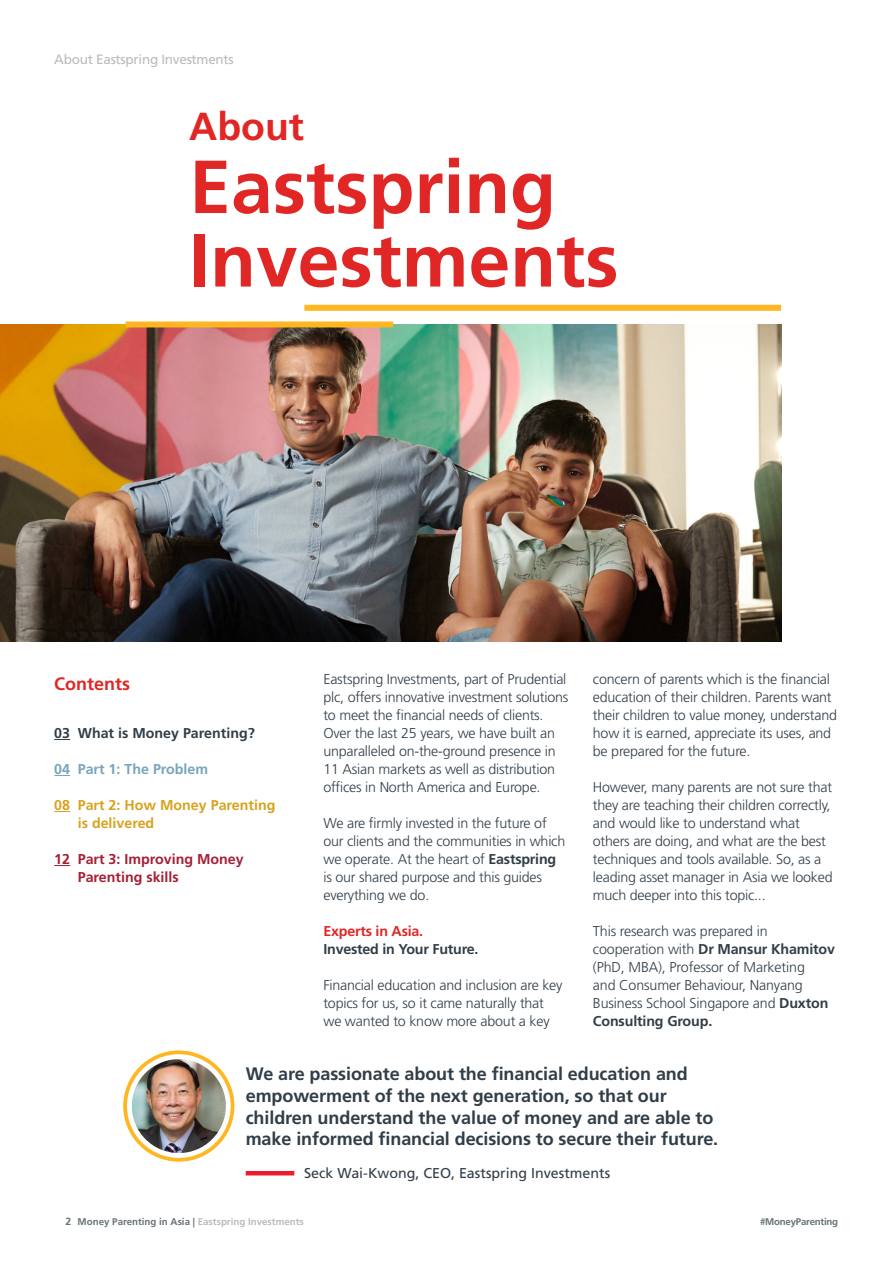
<style>
.page{position:relative;width:893px;height:1263px;background:#fff}
.page>*{position:absolute;margin:0;border:0;box-sizing:border-box;transform-origin:0 0}
.t1{font:700 75px/73.5px "Frutiger LT Std";color:#e12725}
.t2{font:700 39px "Frutiger LT Std";color:#e12725}
.t3{font:700 18px/21.6px "Frutiger LT Std";letter-spacing:-.005em;color:#313e48}
.t4{font:700 18px "Frutiger LT Std";color:#e12725}
.t5{font:300 14.25px/18px "Frutiger LT Std";letter-spacing:-.015em;color:#313e48}
.t6{font:700 14.25px/18px "Frutiger LT Std";letter-spacing:-.015em;color:#313e48}
.t7{font:14.25px "Frutiger LT Std";color:#313e48}
.t8{font:700 14.25px/18px "Frutiger LT Std";color:#a62035}
.t9{font:700 14.25px/18px "Frutiger LT Std";color:#d8a21d}
.t10{font:700 14.25px "Frutiger LT Std";color:#77a6bb}
.t11{font:13.5px "Frutiger LT Std";letter-spacing:-.02em;color:#babbbe}
.t12{font:700 9.75px "Frutiger LT Std";color:#687379}
.t13{font:700 9.75px "Frutiger LT Std";letter-spacing:-.025em;color:#687379}
.s1{font-weight:700}
.s2{color:#e12725}
.s3{font-size:10.5px}
.s4{color:#babbbe}
</style>
<div class="page">
<img style="left:0;top:324px;width:781px;height:317px">
<div style="left:304px;top:305px;width:477px;height:6px;background:#ffb620"></div>
<div style="left:126px;top:321px;width:267px;height:6px;background:#ffb620"></div>
<img style="left:132px;top:1059px;width:94px;height:94px;border-radius:47px">
<div style="left:123px;top:1050px;width:111px;height:112px;border:4px solid #ffb620;border-radius:50%"></div>
<hr style="left:246px;top:1171px;width:48px;height:4px;background:#ee1b2c">
<svg style="left:54px;top:739px;width:16px;height:1px"></svg>
<svg style="left:54px;top:775px;width:16px;height:1px"></svg>
<svg style="left:54px;top:811px;width:16px;height:1px"></svg>
<svg style="left:54px;top:865px;width:16px;height:1px"></svg>
<p class="t11" style="left:54px;top:52px;width:181px">About Eastspring Investments</p>
<p class="t2" style="left:189px;top:103px;width:116px">About</p>
<p class="t1" style="left:189px;top:151px;width:431px">Eastspring<br>Investments</p>
<p class="t5" style="left:593px;top:670px;width:246px">concern of parents which is the financial education of their children. Parents want their children to value money, understand how it is earned, appreciate its uses, and be prepared for the future.</p>
<p class="t5" style="left:593px;top:778px;width:241px">However, many parents are not sure that they are teaching their children correctly, and would like to understand what others are doing, and what are the best techniques and tools available. So, as a leading asset manager in Asia we looked much deeper into this topic...</p>
<p class="t5" style="left:593px;top:922px;width:244px">This research was prepared in cooperation with <span class="s1">Dr Mansur Khamitov </span>(PhD, MBA), Professor of Marketing<br>and Consumer Behaviour, Nanyang<br>Business School Singapore and <span class="s1">Duxton<br>Consulting Group.</span></p>
<p class="t3" style="left:246px;top:1063px;width:474px">We are passionate about the financial education and empowerment of the next generation, so that our children understand the value of money and are able to make informed financial decisions to secure their future.</p>
<p class="t7" style="left:304px;top:1165px;width:308px">Seck Wai-Kwong, CEO, Eastspring Investments</p>
<p class="t5" style="left:323px;top:670px;width:246px">Eastspring Investments, part of Prudential plc, offers innovative investment solutions to meet the financial needs of clients.<br>Over the last 25 years, we have built an unparalleled on-the-ground presence in 11 Asian markets as well as distribution offices in North America and Europe.</p>
<p class="t5" style="left:323px;top:814px;width:243px">We are firmly invested in the future of our clients and the communities in which we operate. At the heart of <span class="s1">Eastspring </span>is our shared purpose and this guides everything we do.</p>
<p class="t6" style="left:323px;top:922px;width:157px"><span class="s2">Experts in Asia.<br></span>Invested in Your Future.</p>
<p class="t5" style="left:323px;top:976px;width:241px">Financial education and inclusion are key topics for us, so it came naturally that we wanted to know more about a key</p>
<p class="t4" style="left:54px;top:673px;width:77px">Contents</p>
<p class="t6" style="left:78px;top:724px;width:179px">What is Money Parenting?</p>
<p class="t10" style="left:78px;top:761px;width:132px">Part 1: The Problem</p>
<p class="t9" style="left:78px;top:796px;width:199px">Part 2: How Money Parenting is delivered</p>
<p class="t8" style="left:78px;top:850px;width:168px">Part 3: Improving Money<br>Parenting skills</p>
<p class="t6" style="left:54px;top:724px;width:17px">03</p>
<p class="t10" style="left:54px;top:761px;width:17px">04</p>
<p class="t9" style="left:54px;top:796px;width:17px">08</p>
<p class="t8" style="left:54px;top:850px;width:17px">12</p>
<p class="t12" style="left:66px;top:1216px;width:240px"><span class="s3">2</span> Money Parenting in Asia | <span class="s4">Eastspring Investments</span></p>
<p class="t13" style="left:760px;top:1216px;width:80px">#MoneyParenting</p>
</div>
